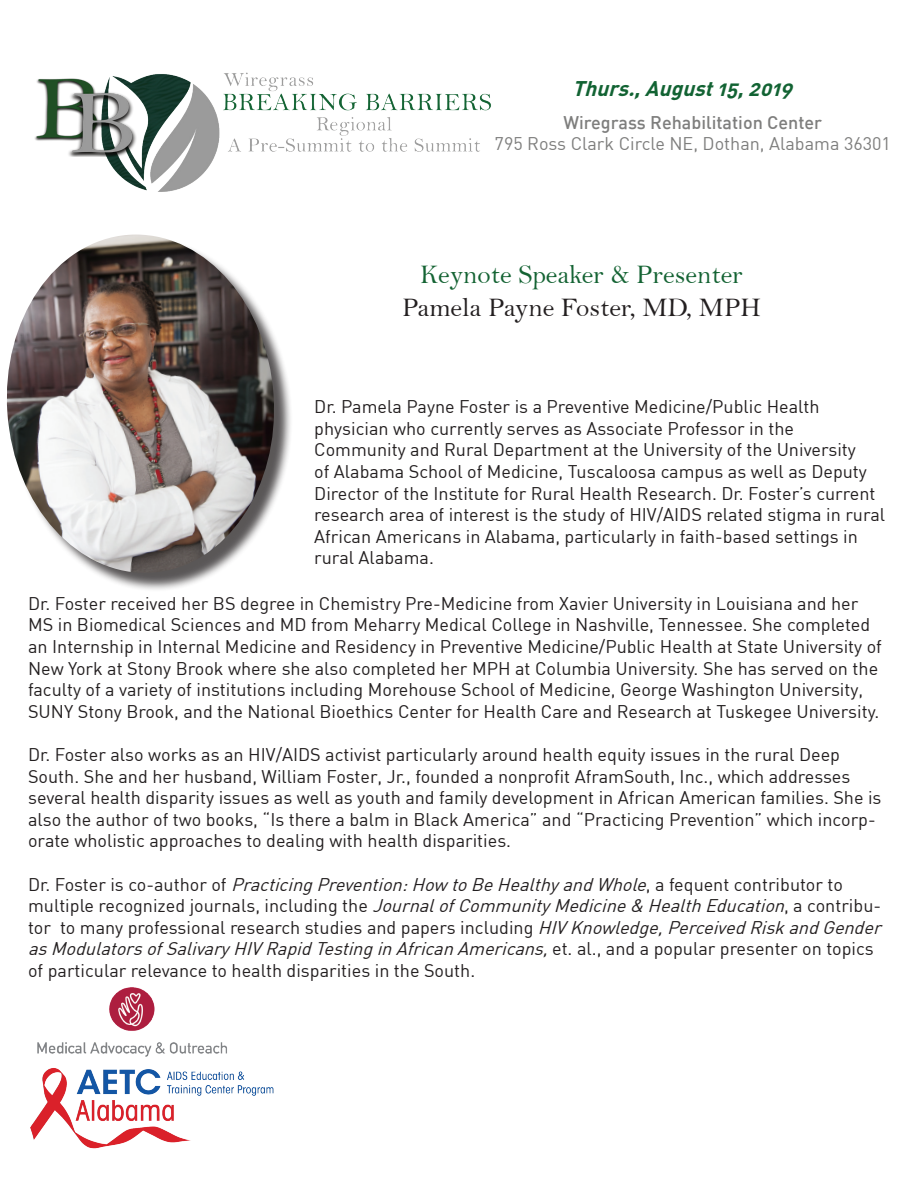
<style>
.page{position:relative;width:918px;height:1188px;background:#fff}
.page>*{position:absolute;margin:0;border:0;box-sizing:border-box;transform-origin:0 0}
.t1{font:27px "Bell";color:#146333}
.t2{font:27px "Bell";color:#231f20}
.t3{font:italic 21px "DIN Bold Alternate";color:#126333}
.t4{font:18px/21.6px "DIN";color:#231f20}
.t5{font:18px "DIN";color:#7e7e7d}
.t6{font:500 18px "DIN";color:#7e7e7d}
.s1{font-style:italic}
</style>
<div class="page">
<div style="left:9px;top:237px;width:284px;height:354px;background:#231f20;opacity:.75"></div>
<img style="left:6px;top:235px;width:274px;height:343px">
<img style="left:34px;top:72px;width:457px;height:120px">
<img style="left:37px;top:987px;width:190px;height:70px">
<img style="left:30px;top:1068px;width:244px;height:81px">
<p class="t3" style="left:572px;top:75px;width:228px">Thurs.,August15,2019</p>
<p class="t6" style="left:564px;top:111px;width:260px">Wiregrass Rehabilitation Center</p>
<p class="t5" style="left:495px;top:133px;width:398px">795 Ross Clark Circle NE, Dothan, Alabama 36301</p>
<h1 class="t1" style="left:420px;top:259px;width:324px">Keynote Speaker &amp; Presenter</h1>
<h1 class="t2" style="left:402px;top:291px;width:361px">Pamela Payne Foster, MD, MPH</h1>
<p class="t4" style="left:314px;top:396px;width:573px">Dr. Pamela Payne Foster is a Preventive Medicine/Public Health physician who currently serves as Associate Professor in the Community and Rural Department at the University of the University<br>of Alabama School of Medicine, Tuscaloosa campus as well as Deputy Director of the Institute for Rural Health Research. Dr. Foster’s current research area of interest is the study of HIV/AIDS related stigma in rural African Americans in Alabama, particularly in faith-based settings in rural Alabama.</p>
<p class="t4" style="left:28px;top:592px;width:855px">Dr. Foster received her BS degree in Chemistry Pre-Medicine from Xavier University in Louisiana and her MS in Biomedical Sciences and MD from Meharry Medical College in Nashville, Tennessee. She completed an Internship in Internal Medicine and Residency in Preventive Medicine/Public Health at State University of New York at Stony Brook where she also completed her MPH at Columbia University. She has served on the faculty of a variety of institutions including Morehouse School of Medicine, George Washington University, SUNY Stony Brook, and the National Bioethics Center for Health Care and Research at Tuskegee University.</p>
<p class="t4" style="left:28px;top:743px;width:855px">Dr. Foster also works as an HIV/AIDS activist particularly around health equity issues in the rural Deep South. She and her husband, William Foster, Jr., founded a nonprofit AframSouth, Inc., which addresses several health disparity issues as well as youth and family development in African American families. She is also the author of two books, “Is there a balm in Black America” and “Practicing Prevention” which incorp&shy;orate wholistic approaches to dealing with health disparities.</p>
<p class="t4" style="left:28px;top:873px;width:860px">D r. Fo s t e r i s c o - a u t h o r o f <span class="s1">PracticingPrevention:How toBeHealthyandWhole</span>, a f e q u e n t c o n t r i b u t o r t o multiple recognized journals, including the <span class="s1">JournalofCommunityMedicine&amp; HealthEducation</span>, a contribu&shy;tor to many professional research studies and papers including <span class="s1">HIVKnowledge,PerceivedRiskandGender asModulatorsofSalivaryHIVRapidTestinginAfricanAmericans,</span>e t . a l . , a n d a p o p u l a r p re s e n t e r o n t o p i c s of particular relevance to health disparities in the South.</p>
</div>
